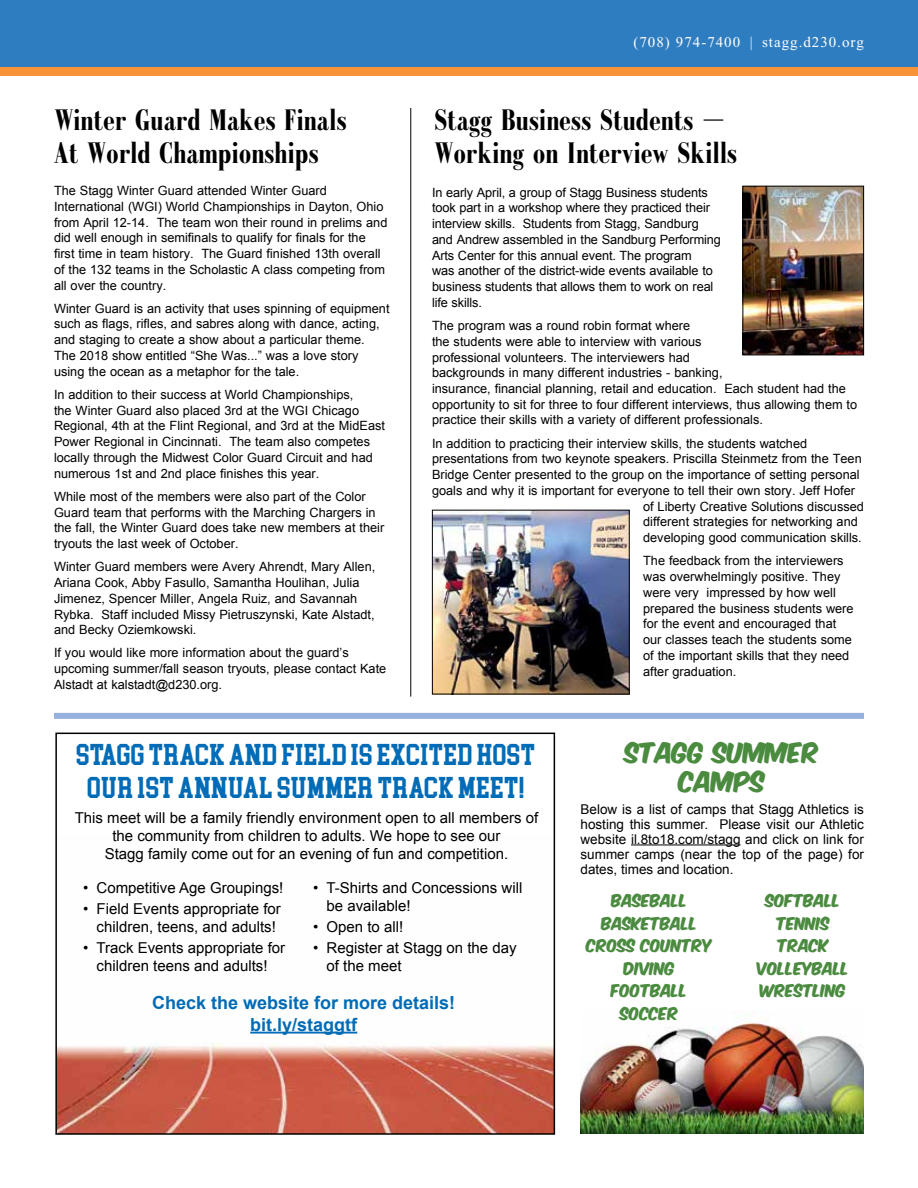
<style>
.page{position:relative;width:918px;height:1188px;background:#fff}
.page>*{position:absolute;margin:0;border:0;box-sizing:border-box;transform-origin:0 0}
.t1{font:700 30px/33px "Galileo FLF";color:#000;scale:.96 1}
.t2{font:27px/33px "College Block";color:#006bb6;text-align:center}
.t3{font:24px/28.8px "Komika Axis";color:#4b8b40;text-align:center}
.t4{font:700 18px/21.6px "Arial";color:#006bb6;text-align:center}
.t5{font:15px/18px "Arial";color:#000;text-align:center}
.t6{font:15px/22.5px "Komika Axis";color:#4b8b40;text-align:center}
.t7{font:15px "Times New Roman";letter-spacing:.065em;color:#fff}
.t8{font:13.5px/15px "Arial";color:#000;text-align:justify}
.t9{font:12.75px/15.8px "Arial";color:#000}
</style>
<div class="page">
<img style="left:580px;top:1018px;width:284px;height:116px">
<img style="left:58px;top:1031px;width:494px;height:101px">
<div style="left:55px;top:733px;width:500px;height:402px;border:2px solid #000"></div>
<div style="left:0;top:0;width:918px;height:68px;background:#2f7dc1"></div>
<div style="left:0;top:68px;width:918px;height:8px;background:#f79239"></div>
<div style="left:54px;top:713px;width:810px;height:6px;background:#96b1dd"></div>
<img style="left:434px;top:512px;width:194px;height:180px">
<div style="left:432px;top:510px;width:198px;height:184px;border:1px solid #000"></div>
<img style="left:744px;top:188px;width:118px;height:165px">
<div style="left:742px;top:186px;width:122px;height:169px;border:1px solid #000"></div>
<hr style="left:410px;top:108px;width:1px;height:589px;background:#000">
<hr style="left:250px;top:1032px;width:107px;height:2px;background:#006bb6">
<hr style="left:631px;top:844px;width:110px;height:1px;background:#000">
<p class="t7" style="left:633px;top:34px;width:232px">(708) 974-7400 | stagg.d230.org</p>
<h1 class="t1" style="left:54px;top:105px;width:306px">Winter Guard Makes Finals<br>At World Championships</h1>
<h1 class="t1" style="left:434px;top:105px;width:317px">Stagg Business Students —<br>Working on Interview Skills</h1>
<p class="t9" style="left:54px;top:183px;width:335px">The Stagg Winter Guard attended Winter Guard International (WGI) World Championships in Dayton, Ohio from April 12-14. The team won their round in prelims and did well enough in semifinals to qualify for finals for the first time in team history. The Guard finished 13th overall of the 132 teams in the Scholastic A class competing from all over the country.</p>
<p class="t9" style="left:54px;top:301px;width:337px">Winter Guard is an activity that uses spinning of equipment such as flags, rifles, and sabres along with dance, acting, and staging to create a show about a particular theme.<br>The 2018 show entitled “She Was...” was a love story using the ocean as a metaphor for the tale.</p>
<p class="t9" style="left:54px;top:387px;width:333px">In addition to their success at World Championships,<br>the Winter Guard also placed 3rd at the WGI Chicago Regional, 4th at the Flint Regional, and 3rd at the MidEast Power Regional in Cincinnati. The team also competes locally through the Midwest Color Guard Circuit and had numerous 1st and 2nd place finishes this year.</p>
<p class="t9" style="left:54px;top:489px;width:332px">While most of the members were also part of the Color Guard team that performs with the Marching Chargers in the fall, the Winter Guard does take new members at their tryouts the last week of October.</p>
<p class="t9" style="left:54px;top:559px;width:323px">Winter Guard members were Avery Ahrendt, Mary Allen, Ariana Cook, Abby Fasullo, Samantha Houlihan, Julia Jimenez, Spencer Miller, Angela Ruiz, and Savannah Rybka. Staff included Missy Pietruszynski, Kate Alstadt, and Becky Oziemkowski.</p>
<p class="t9" style="left:54px;top:645px;width:334px">If you would like more information about the guard’s upcoming summer/fall season tryouts, please contact Kate<br>Alstadt at kalstadt@d230.org.</p>
<p class="t9" style="left:432px;top:184px;width:290px">In early April, a group of Stagg Business students took part in a workshop where they practiced their interview skills. Students from Stagg, Sandburg and Andrew assembled in the Sandburg Performing Arts Center for this annual event. The program<br>was another of the district-wide events available to business students that allows them to work on real life skills.</p>
<p class="t9" style="left:432px;top:318px;width:427px">The program was a round robin format where<br>the students were able to interview with various<br>professional volunteers. The interviewers had<br>backgrounds in many different industries - banking,<br>insurance, financial planning, retail and education. Each student had the opportunity to sit for three to four different interviews, thus allowing them to practice their skills with a variety of different professionals.</p>
<p class="t9" style="left:432px;top:435px;width:377px">In addition to practicing their interview skills, the students watched</p>
<p class="t9" style="left:432px;top:451px;width:431px">presentations from two keynote speakers. Priscilla Steinmetz from the Teen</p>
<p class="t9" style="left:432px;top:467px;width:429px">Bridge Center presented to the group on the importance of setting personal</p>
<p class="t9" style="left:432px;top:483px;width:425px">goals and why it is important for everyone to tell their own story. Jeff Hofer</p>
<p class="t9" style="left:643px;top:498px;width:222px">of Liberty Creative Solutions discussed</p>
<p class="t9" style="left:643px;top:514px;width:216px">different strategies for networking and</p>
<p class="t9" style="left:643px;top:530px;width:220px">developing good communication skills.</p>
<p class="t9" style="left:643px;top:553px;width:212px">The feedback from the interviewers was overwhelmingly positive. They were very impressed by how well prepared the business students were for the event and encouraged that our classes teach the students some of the important skills that they need after graduation.</p>
<h2 class="t2" style="left:77px;top:739px;width:461px">STAGG TRACK AND FIELD IS EXCITED HOST<br>OUR 1ST ANNUAL SUMMER TRACK MEET!</h2>
<p class="t5" style="left:75px;top:809px;width:465px">This meet will be a family friendly environment open to all members of the community from children to adults. We hope to see our<br>Stagg family come out for an evening of fun and competition.</p>
<p class="t5" style="left:83px;top:878px;width:202px">• Competitive Age Groupings!</p>
<p class="t5" style="left:83px;top:900px;width:199px">• Field Events appropriate for children, teens, and adults!</p>
<p class="t5" style="left:83px;top:939px;width:204px">• Track Events appropriate for children teens and adults!</p>
<p class="t5" style="left:327px;top:878px;width:197px;text-align:left;text-indent:-13px">• T-Shirts and Concessions will be available!</p>
<p class="t5" style="left:313px;top:918px;width:92px">• Open to all!</p>
<p class="t5" style="left:327px;top:939px;width:192px;text-align:left;text-indent:-13px">• Register at Stagg on the day of the meet</p>
<h3 class="t4" style="left:152px;top:993px;width:305px">Check the website for more details! bit.ly/staggtf</h3>
<h3 class="t3" style="left:625px;top:740px;width:196px">STAGG SUMMER<br>CAMPS</h3>
<p class="t8" style="left:580px;top:801px;width:285px">Below is a list of camps that Stagg Athletics is hosting this summer. Please visit our Athletic website il.8to18.com/stagg and click on link for summer camps (near the top of the page) for dates, times and location.</p>
<p class="t6" style="left:587px;top:891px;width:127px">BASEBALL<br>BASKETBALL<br>CROSS COUNTRY<br>DIVING<br>FOOTBALL<br>SOCCER</p>
<p class="t6" style="left:757px;top:891px;width:94px">SOFTBALL<br>TENNIS<br>TRACK<br>VOLLEYBALL<br>WRESTLING</p>
</div>
